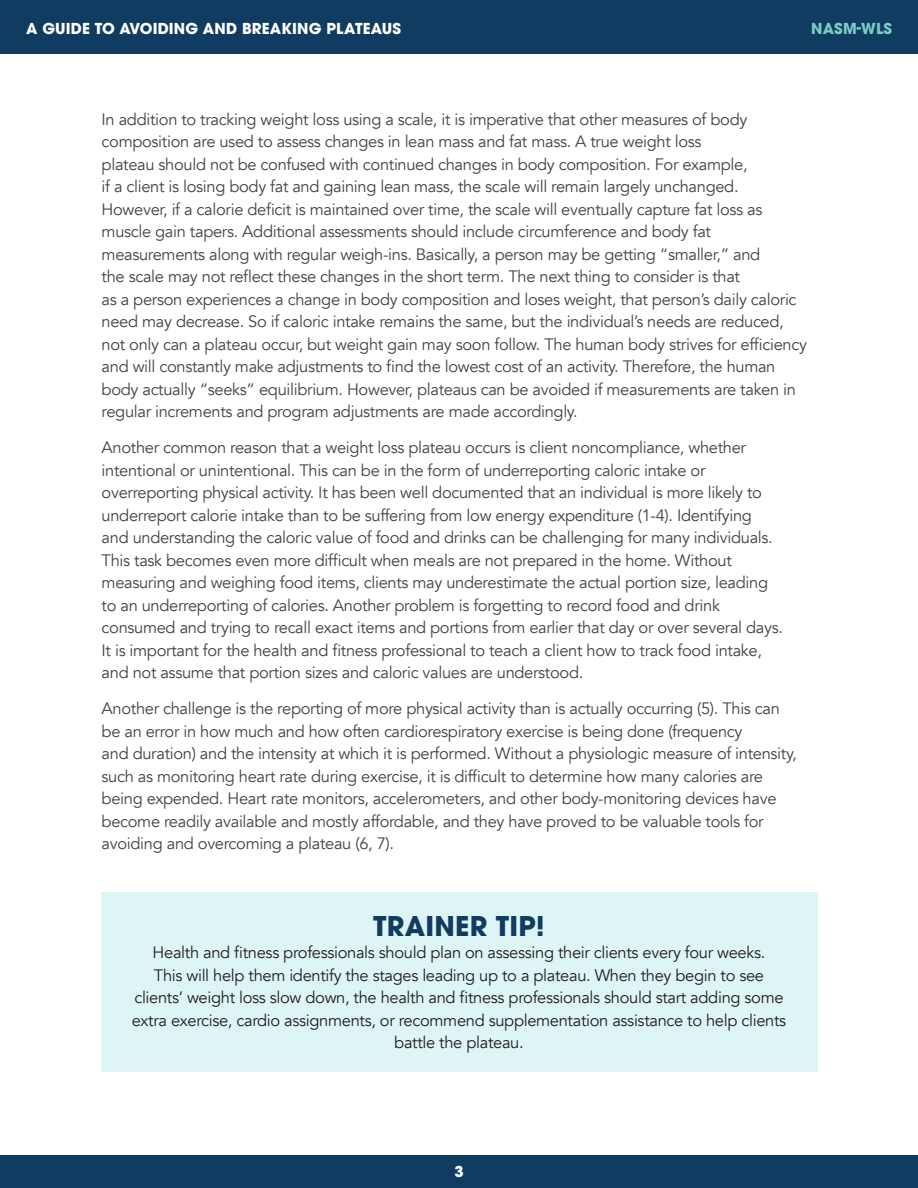
<style>
.page{position:relative;width:918px;height:1188px;background:#fff}
.page>*{position:absolute;margin:0;border:0;box-sizing:border-box;transform-origin:0 0}
.t1{font:700 27px "ITC Avant Garde Pro";letter-spacing:.01em;color:#103c61}
.Paragraph_Style_3{font:16.5px/22.5px "Avenir";letter-spacing:-.02em;color:#231f20}
.t2{font:700 15px "ITC Avant Garde Pro";letter-spacing:.01em;color:#fff}
.t3{font:700 15px "ITC Avant Garde Pro";letter-spacing:.01em;color:#7accc6}
</style>
<div class="page">
<div style="left:0;top:0;width:918px;height:54px;background:#103c61"></div>
<div style="left:0;top:1156px;width:918px;height:32px;background:#103c61"></div>
<div style="left:101px;top:892px;width:716px;height:180px;background:#def5f6"></div>
<p class="t2" style="left:26px;top:18px;width:377px">A GUIDE TO AVOIDING AND BREAKING PLATEAUS</p>
<p class="t3" style="left:811px;top:18px;width:82px">NASM-WLS</p>
<p class="Paragraph_Style_3" style="left:102px;top:108px;width:707px">In addition to tracking weight loss using a scale, it is imperative that other measures of body composition are used to assess changes in lean mass and fat mass. A true weight loss<br>plateau should not be confused with continued changes in body composition. For example,<br>if a client is losing body fat and gaining lean mass, the scale will remain largely unchanged.<br>However, if a calorie deficit is maintained over time, the scale will eventually capture fat loss as muscle gain tapers. Additional assessments should include circumference and body fat measurements along with regular weigh-ins. Basically, a person may be getting “smaller,” and<br>the scale may not reflect these changes in the short term. The next thing to consider is that<br>as a person experiences a change in body composition and loses weight, that person’s daily caloric need may decrease. So if caloric intake remains the same, but the individual’s needs are reduced, not only can a plateau occur, but weight gain may soon follow. The human body strives for efficiency and will constantly make adjustments to find the lowest cost of an activity. Therefore, the human body actually “seeks” equilibrium. However, plateaus can be avoided if measurements are taken in regular increments and program adjustments are made accordingly.</p>
<p class="Paragraph_Style_3" style="left:102px;top:436px;width:683px">Another common reason that a weight loss plateau occurs is client noncompliance, whether intentional or unintentional. This can be in the form of underreporting caloric intake or overreporting physical activity. It has been well documented that an individual is more likely to underreport calorie intake than to be suffering from low energy expenditure (1-4). Identifying and understanding the caloric value of food and drinks can be challenging for many individuals.<br>This task becomes even more difficult when meals are not prepared in the home. Without measuring and weighing food items, clients may underestimate the actual portion size, leading to an underreporting of calories. Another problem is forgetting to record food and drink consumed and trying to recall exact items and portions from earlier that day or over several days.<br>It is important for the health and fitness professional to teach a client how to track food intake, and not assume that portion sizes and caloric values are understood.</p>
<p class="Paragraph_Style_3" style="left:102px;top:697px;width:697px">Another challenge is the reporting of more physical activity than is actually occurring (5). This can be an error in how much and how often cardiorespiratory exercise is being done (frequency<br>and duration) and the intensity at which it is performed. Without a physiologic measure of intensity, such as monitoring heart rate during exercise, it is difficult to determine how many calories are being expended. Heart rate monitors, accelerometers, and other body-monitoring devices have become readily available and mostly affordable, and they have proved to be valuable tools for avoiding and overcoming a plateau (6, 7).</p>
<p class="t1" style="left:373px;top:908px;width:173px">TRAINER TIP!</p>
<p class="Paragraph_Style_3" style="left:153px;top:942px;width:614px">Health and fitness professionals should plan on assessing their clients every four weeks.</p>
<p class="Paragraph_Style_3" style="left:132px;top:964px;width:656px;text-align:center">This will help them identify the stages leading up to a plateau. When they begin to see clients’ weight loss slow down, the health and fitness professionals should start adding some extra exercise, cardio assignments, or recommend supplementation assistance to help clients battle the plateau.</p>
<p class="t2" style="left:454px;top:1162px;width:11px">3</p>
</div>
